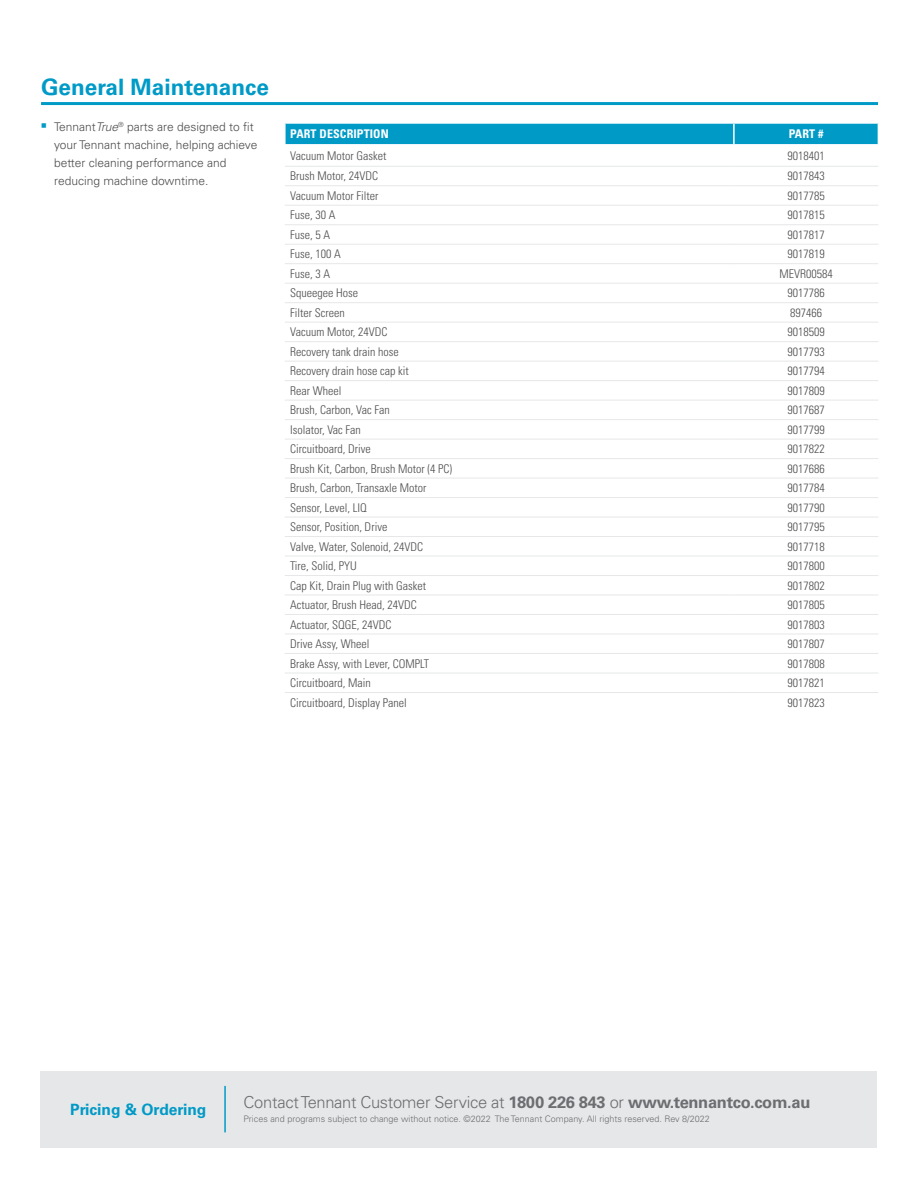
<style>
.page{position:relative;width:918px;height:1188px;background:#fff}
.page>*{position:absolute;margin:0;border:0;box-sizing:border-box;transform-origin:0 0}
.t1{font:700 22.5px "Univers LT Std";color:#009ac7}
.t2{font:300 16.5px "Univers LT Std";letter-spacing:-.02em;color:#6d6e71}
.t3{font:700 15.6px "Univers LT Std";color:#009ac7}
.t4{font:300 condensed 12px "Univers LT Std";color:#4d4d4f}
.t5{font:300 12px/18px "Univers LT Std";color:#4d4d4f}
.t6{font:700 condensed 12px "Univers LT Std";letter-spacing:.01em;color:#fff}
.t7{font:300 9px "Univers LT Std";color:#6d6e71}
.s1{font-style:italic}
.s2{font-weight:700}
</style>
<div class="page">
<div style="left:40px;top:1071px;width:838px;height:77px;background:#e6e7e8"></div>
<hr style="left:224px;top:1086px;width:2px;height:46px;background:#009ac7">
<hr style="left:41px;top:102px;width:837px;height:3px;background:#009ac7">
<div style="left:286px;top:124px;width:592px;height:20px;background:#009ac7"></div>
<hr style="left:285px;top:166px;width:449px;height:1px;background:#e6e7e8">
<hr style="left:734px;top:166px;width:144px;height:1px;background:#e6e7e8">
<hr style="left:285px;top:185px;width:449px;height:1px;background:#e6e7e8">
<hr style="left:734px;top:185px;width:144px;height:1px;background:#e6e7e8">
<hr style="left:285px;top:205px;width:449px;height:1px;background:#e6e7e8">
<hr style="left:734px;top:205px;width:144px;height:1px;background:#e6e7e8">
<hr style="left:285px;top:224px;width:449px;height:1px;background:#e6e7e8">
<hr style="left:734px;top:224px;width:144px;height:1px;background:#e6e7e8">
<hr style="left:285px;top:244px;width:449px;height:1px;background:#e6e7e8">
<hr style="left:734px;top:244px;width:144px;height:1px;background:#e6e7e8">
<hr style="left:285px;top:263px;width:449px;height:1px;background:#e6e7e8">
<hr style="left:734px;top:263px;width:144px;height:1px;background:#e6e7e8">
<hr style="left:285px;top:283px;width:449px;height:1px;background:#e6e7e8">
<hr style="left:734px;top:283px;width:144px;height:1px;background:#e6e7e8">
<hr style="left:285px;top:302px;width:449px;height:1px;background:#e6e7e8">
<hr style="left:734px;top:302px;width:144px;height:1px;background:#e6e7e8">
<hr style="left:285px;top:322px;width:449px;height:1px;background:#e6e7e8">
<hr style="left:734px;top:322px;width:144px;height:1px;background:#e6e7e8">
<hr style="left:285px;top:341px;width:449px;height:1px;background:#e6e7e8">
<hr style="left:734px;top:341px;width:144px;height:1px;background:#e6e7e8">
<hr style="left:285px;top:361px;width:449px;height:1px;background:#e6e7e8">
<hr style="left:734px;top:361px;width:144px;height:1px;background:#e6e7e8">
<hr style="left:285px;top:380px;width:449px;height:1px;background:#e6e7e8">
<hr style="left:734px;top:380px;width:144px;height:1px;background:#e6e7e8">
<hr style="left:285px;top:400px;width:449px;height:1px;background:#e6e7e8">
<hr style="left:734px;top:400px;width:144px;height:1px;background:#e6e7e8">
<hr style="left:285px;top:419px;width:449px;height:1px;background:#e6e7e8">
<hr style="left:734px;top:419px;width:144px;height:1px;background:#e6e7e8">
<hr style="left:285px;top:439px;width:449px;height:1px;background:#e6e7e8">
<hr style="left:734px;top:439px;width:144px;height:1px;background:#e6e7e8">
<hr style="left:285px;top:458px;width:449px;height:1px;background:#e6e7e8">
<hr style="left:734px;top:458px;width:144px;height:1px;background:#e6e7e8">
<hr style="left:285px;top:478px;width:449px;height:1px;background:#e6e7e8">
<hr style="left:734px;top:478px;width:144px;height:1px;background:#e6e7e8">
<hr style="left:285px;top:497px;width:449px;height:1px;background:#e6e7e8">
<hr style="left:734px;top:497px;width:144px;height:1px;background:#e6e7e8">
<hr style="left:285px;top:517px;width:449px;height:1px;background:#e6e7e8">
<hr style="left:734px;top:517px;width:144px;height:1px;background:#e6e7e8">
<hr style="left:285px;top:536px;width:449px;height:1px;background:#e6e7e8">
<hr style="left:734px;top:536px;width:144px;height:1px;background:#e6e7e8">
<hr style="left:285px;top:556px;width:449px;height:1px;background:#e6e7e8">
<hr style="left:734px;top:556px;width:144px;height:1px;background:#e6e7e8">
<hr style="left:285px;top:575px;width:449px;height:1px;background:#e6e7e8">
<hr style="left:734px;top:575px;width:144px;height:1px;background:#e6e7e8">
<hr style="left:285px;top:595px;width:449px;height:1px;background:#e6e7e8">
<hr style="left:734px;top:595px;width:144px;height:1px;background:#e6e7e8">
<hr style="left:285px;top:614px;width:449px;height:1px;background:#e6e7e8">
<hr style="left:734px;top:614px;width:144px;height:1px;background:#e6e7e8">
<hr style="left:285px;top:634px;width:449px;height:1px;background:#e6e7e8">
<hr style="left:734px;top:634px;width:144px;height:1px;background:#e6e7e8">
<hr style="left:285px;top:653px;width:449px;height:1px;background:#e6e7e8">
<hr style="left:734px;top:653px;width:144px;height:1px;background:#e6e7e8">
<hr style="left:285px;top:673px;width:449px;height:1px;background:#e6e7e8">
<hr style="left:734px;top:673px;width:144px;height:1px;background:#e6e7e8">
<hr style="left:285px;top:692px;width:449px;height:1px;background:#e6e7e8">
<hr style="left:734px;top:692px;width:144px;height:1px;background:#e6e7e8">
<h1 class="t1" style="left:41px;top:74px;width:229px">General Maintenance</h1>
<p class="t5" style="left:54px;top:118px;width:205px">Tennant<span class="s1">True</span><sup>®</sup> parts are designed to fit your Tennant machine, helping achieve better cleaning performance and reducing machine downtime.</p>
<p class="t6" style="left:290px;top:126px;width:100px">PART DESCRIPTION</p>
<p class="t6" style="left:789px;top:126px;width:36px">PART #</p>
<p class="t4" style="left:290px;top:148px;width:98px">Vacuum Motor Gasket</p>
<p class="t4" style="left:787px;top:148px;width:39px">9018401</p>
<p class="t4" style="left:290px;top:169px;width:89px">Brush Motor, 24VDC</p>
<p class="t4" style="left:787px;top:169px;width:39px">9017843</p>
<p class="t4" style="left:290px;top:188px;width:90px">Vacuum Motor Filter</p>
<p class="t4" style="left:787px;top:188px;width:39px">9017785</p>
<p class="t4" style="left:290px;top:208px;width:47px">Fuse, 30 A</p>
<p class="t4" style="left:787px;top:208px;width:39px">9017815</p>
<p class="t4" style="left:290px;top:227px;width:41px">Fuse, 5 A</p>
<p class="t4" style="left:787px;top:227px;width:39px">9017817</p>
<p class="t4" style="left:290px;top:247px;width:52px">Fuse, 100 A</p>
<p class="t4" style="left:787px;top:247px;width:39px">9017819</p>
<p class="t4" style="left:290px;top:266px;width:41px">Fuse, 3 A</p>
<p class="t4" style="left:779px;top:266px;width:55px">MEVR00584</p>
<p class="t4" style="left:290px;top:286px;width:69px">Squeegee Hose</p>
<p class="t4" style="left:787px;top:286px;width:39px">9017786</p>
<p class="t4" style="left:290px;top:305px;width:56px">Filter Screen</p>
<p class="t4" style="left:790px;top:305px;width:33px">897466</p>
<p class="t4" style="left:290px;top:325px;width:99px">Vacuum Motor, 24VDC</p>
<p class="t4" style="left:787px;top:325px;width:39px">9018509</p>
<p class="t4" style="left:290px;top:344px;width:110px">Recovery tank drain hose</p>
<p class="t4" style="left:787px;top:344px;width:39px">9017793</p>
<p class="t4" style="left:290px;top:364px;width:120px">Recovery drain hose cap kit</p>
<p class="t4" style="left:787px;top:364px;width:39px">9017794</p>
<p class="t4" style="left:290px;top:383px;width:53px">Rear Wheel</p>
<p class="t4" style="left:787px;top:383px;width:39px">9017809</p>
<p class="t4" style="left:290px;top:403px;width:101px">Brush, Carbon, Vac Fan</p>
<p class="t4" style="left:787px;top:403px;width:39px">9017687</p>
<p class="t4" style="left:290px;top:422px;width:72px">Isolator, Vac Fan</p>
<p class="t4" style="left:787px;top:422px;width:39px">9017799</p>
<p class="t4" style="left:290px;top:442px;width:82px">Circuitboard, Drive</p>
<p class="t4" style="left:787px;top:442px;width:39px">9017822</p>
<p class="t4" style="left:290px;top:461px;width:163px">Brush Kit, Carbon, Brush Motor (4 PC)</p>
<p class="t4" style="left:787px;top:461px;width:39px">9017686</p>
<p class="t4" style="left:290px;top:481px;width:138px">Brush, Carbon, Transaxle Motor</p>
<p class="t4" style="left:787px;top:481px;width:39px">9017784</p>
<p class="t4" style="left:290px;top:500px;width:78px">Sensor, Level, LIQ</p>
<p class="t4" style="left:787px;top:500px;width:39px">9017790</p>
<p class="t4" style="left:290px;top:520px;width:99px">Sensor, Position, Drive</p>
<p class="t4" style="left:787px;top:520px;width:39px">9017795</p>
<p class="t4" style="left:290px;top:539px;width:135px">Valve, Water, Solenoid, 24VDC</p>
<p class="t4" style="left:787px;top:539px;width:39px">9017718</p>
<p class="t4" style="left:290px;top:559px;width:68px">Tire, Solid, PYU</p>
<p class="t4" style="left:787px;top:559px;width:39px">9017800</p>
<p class="t4" style="left:290px;top:578px;width:137px">Cap Kit, Drain Plug with Gasket</p>
<p class="t4" style="left:787px;top:578px;width:39px">9017802</p>
<p class="t4" style="left:290px;top:598px;width:128px">Actuator, Brush Head, 24VDC</p>
<p class="t4" style="left:787px;top:598px;width:39px">9017805</p>
<p class="t4" style="left:290px;top:617px;width:103px">Actuator, SQGE, 24VDC</p>
<p class="t4" style="left:787px;top:617px;width:39px">9017803</p>
<p class="t4" style="left:290px;top:637px;width:81px">Drive Assy, Wheel</p>
<p class="t4" style="left:787px;top:637px;width:39px">9017807</p>
<p class="t4" style="left:290px;top:656px;width:140px">Brake Assy, with Lever, COMPLT</p>
<p class="t4" style="left:787px;top:656px;width:39px">9017808</p>
<p class="t4" style="left:290px;top:676px;width:82px">Circuitboard, Main</p>
<p class="t4" style="left:787px;top:676px;width:39px">9017821</p>
<p class="t4" style="left:290px;top:695px;width:118px">Circuitboard, Display Panel</p>
<p class="t4" style="left:787px;top:695px;width:39px">9017823</p>
<h3 class="t3" style="left:70px;top:1100px;width:138px">Pricing &amp; Ordering</h3>
<h2 class="t2" style="left:244px;top:1092px;width:568px">Contact Tennant Customer Service at <span class="s2">1800 226 843</span> or <span class="s2">www.tennantco.com.au</span></h2>
<p class="t7" style="left:244px;top:1114px;width:468px">Prices and programs subject to change without notice. ©2022 The Tennant Company. All rights reserved. Rev 8/2022</p>
</div>
